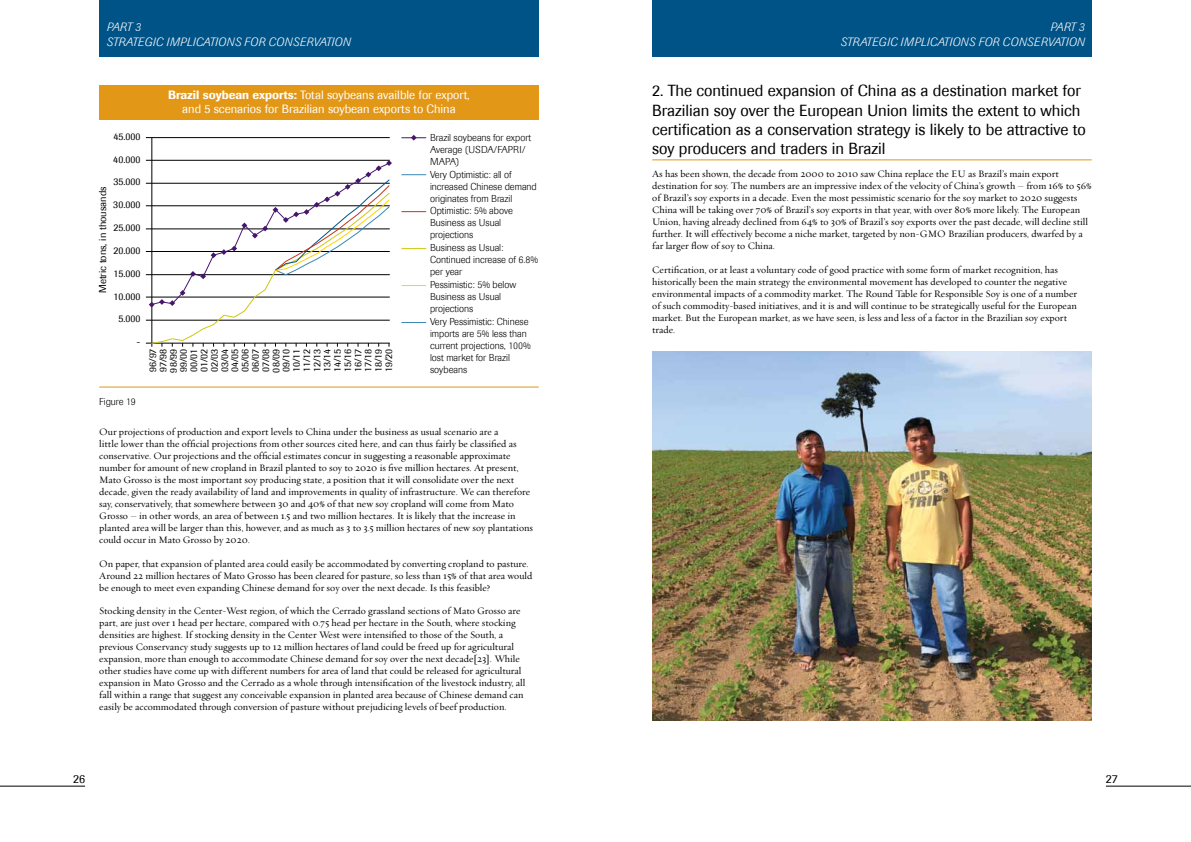
<style>
.page{position:relative;width:1191px;height:842px;background:#fff}
.page>*{position:absolute;margin:0;border:0;box-sizing:border-box;transform-origin:0 0}
.t1{font:16px/19.2px "Imago";color:#000}
.t2{font:12px/14.4px "Imago";color:#fff;text-align:center}
.t3{font:italic 300 12px/14.4px "Imago";letter-spacing:.02em;color:#fff;text-align:right}
.t4{font:12px "Imago";color:#000}
.t5{font:10px/12px "Oakleaf Text";color:#000}
.t6{font:300 10px/12px "Imago";color:#000}
.t7{font:10px/10.3px "Imago";color:#000;text-align:justify}
.s1{font-weight:500}
</style>
<div class="page">
<hr style="left:0;top:786px;width:85px;height:1px;background:#000">
<hr style="left:1106px;top:786px;width:85px;height:1px;background:#000">
<div style="left:652px;top:0;width:439px;height:57px;background:#005387"></div>
<div style="left:99px;top:0;width:440px;height:57px;background:#005387"></div>
<div style="left:99px;top:85px;width:440px;height:34px;background:#e29717"></div>
<hr style="left:99px;top:387px;width:440px;height:1px;background:#e29717">
<hr style="left:146px;top:137px;width:244px;height:1px;background:#000">
<hr style="left:146px;top:160px;width:244px;height:1px;background:#000">
<hr style="left:146px;top:183px;width:244px;height:1px;background:#000">
<hr style="left:146px;top:206px;width:244px;height:1px;background:#000">
<hr style="left:146px;top:229px;width:244px;height:1px;background:#000">
<hr style="left:146px;top:251px;width:244px;height:1px;background:#000">
<hr style="left:146px;top:274px;width:244px;height:1px;background:#000">
<hr style="left:146px;top:297px;width:244px;height:1px;background:#000">
<hr style="left:146px;top:320px;width:244px;height:1px;background:#000">
<hr style="left:146px;top:343px;width:244px;height:1px;background:#000">
<hr style="left:152px;top:138px;width:1px;height:209px;background:#000">
<svg style="left:402px;top:135px;width:24px;height:6px"></svg>
<svg style="left:402px;top:174px;width:24px;height:1px"></svg>
<svg style="left:402px;top:211px;width:24px;height:1px"></svg>
<svg style="left:402px;top:248px;width:24px;height:1px"></svg>
<svg style="left:402px;top:285px;width:24px;height:1px"></svg>
<svg style="left:402px;top:322px;width:24px;height:1px"></svg>
<svg style="left:149px;top:160px;width:243px;height:187px"></svg>
<hr style="left:652px;top:160px;width:439px;height:1px;background:#e29717">
<img style="left:652px;top:351px;width:439px;height:369px">
<p class="t3" style="left:106px;top:20px;width:246px;text-align:left">PART 3<br>STRATEGIC IMPLICATIONS FOR CONSERVATION</p>
<p class="t7" style="left:113px;top:131px;width:29px">45.000</p>
<p class="t7" style="left:113px;top:154px;width:29px">40.000</p>
<p class="t7" style="left:113px;top:177px;width:29px">35.000</p>
<p class="t7" style="left:98px;top:293px;width:108px;rotate:-90deg">Metric tons, in thousands</p>
<p class="t7" style="left:113px;top:200px;width:29px">30.000</p>
<p class="t7" style="left:113px;top:223px;width:29px">25.000</p>
<p class="t7" style="left:113px;top:245px;width:29px">20.000</p>
<p class="t7" style="left:113px;top:268px;width:29px">15.000</p>
<p class="t7" style="left:113px;top:291px;width:29px">10.000</p>
<p class="t7" style="left:118px;top:314px;width:24px">5.000</p>
<p class="t7" style="left:136px;top:337px;width:5px">-</p>
<p class="t6" style="left:99px;top:396px;width:38px">Figure 19</p>
<p class="t2" style="left:168px;top:88px;width:303px"><span class="s1">Brazil soybean exports:</span> Total soybeans availble for export, and 5 scenarios for Brazilian soybean exports to China</p>
<p class="t7" style="left:148px;top:373px;width:25px;rotate:-90deg">96/97<br>97/98<br>98/99<br>99/00<br>00/01<br>01/02<br>02/03<br>03/04<br>04/05<br>05/06<br>06/07<br>07/08<br>08/09<br>09/10<br>10/11<br>11/12<br>12/13<br>13/14<br>14/15<br>15/16<br>16/17<br>17/18<br>18/19<br>19/20</p>
<p class="t6" style="left:430px;top:131px;width:103px">Brazil soybeans for export<br>Average (USDA/FAPRI/<br>MAPA)</p>
<p class="t6" style="left:430px;top:168px;width:108px">Very Optimistic: all of increased Chinese demand originates from Brazil</p>
<p class="t6" style="left:430px;top:205px;width:84px">Optimistic: 5% above<br>Business as Usual projections</p>
<p class="t6" style="left:430px;top:242px;width:110px">Business as Usual:<br>Continued increase of 6.8% per year</p>
<p class="t6" style="left:430px;top:279px;width:88px">Pessimistic: 5% below<br>Business as Usual projections</p>
<p class="t6" style="left:430px;top:316px;width:102px">Very Pessimistic: Chinese imports are 5% less than current projections, 100% lost market for Brazil soybeans</p>
<p class="t5" style="left:99px;top:426px;width:435px">Our projections of production and export levels to China under the business as usual scenario are a<br>little lower than the official projections from other sources cited here, and can thus fairly be classified as conservative. Our projections and the official estimates concur in suggesting a reasonable approximate number for amount of new cropland in Brazil planted to soy to 2020 is five million hectares. At present, Mato Grosso is the most important soy producing state, a position that it will consolidate over the next decade, given the ready availability of land and improvements in quality of infrastructure. We can therefore say, conservatively, that somewhere between 30 and 40% of that new soy cropland will come from Mato Grosso – in other words, an area of between 1.5 and two million hectares. It is likely that the increase in planted area will be larger than this, however, and as much as 3 to 3.5 million hectares of new soy plantations could occur in Mato Grosso by 2020.</p>
<p class="t5" style="left:99px;top:558px;width:434px">On paper, that expansion of planted area could easily be accommodated by converting cropland to pasture.<br>Around 22 million hectares of Mato Grosso has been cleared for pasture, so less than 15% of that area would be enough to meet even expanding Chinese demand for soy over the next decade. Is this feasible?</p>
<p class="t5" style="left:99px;top:605px;width:427px">Stocking density in the Center-West region, of which the Cerrado grassland sections of Mato Grosso are part, are just over 1 head per hectare, compared with 0.75 head per hectare in the South, where stocking densities are highest. If stocking density in the Center West were intensified to those of the South, a previous Conservancy study suggests up to 12 million hectares of land could be freed up for agricultural expansion, more than enough to accommodate Chinese demand for soy over the next decade[23]. While other studies have come up with different numbers for area of land that could be released for agricultural expansion in Mato Grosso and the Cerrado as a whole through intensification of the livestock industry, all fall within a range that suggest any conceivable expansion in planted area because of Chinese demand can easily be accommodated through conversion of pasture without prejudicing levels of beef production.</p>
<p class="t3" style="left:840px;top:20px;width:246px">PART 3<br>STRATEGIC IMPLICATIONS FOR CONSERVATION</p>
<h1 class="t1" style="left:652px;top:81px;width:435px">2. The continued expansion of China as a destination market for Brazilian soy over the European Union limits the extent to which certification as a conservation strategy is likely to be attractive to soy producers and traders in Brazil</h1>
<p class="t5" style="left:652px;top:168px;width:441px">As has been shown, the decade from 2000 to 2010 saw China replace the EU as Brazil’s main export destination for soy. The numbers are an impressive index of the velocity of China’s growth – from 16% to 56% of Brazil’s soy exports in a decade. Even the most pessimistic scenario for the soy market to 2020 suggests China will be taking over 70% of Brazil’s soy exports in that year, with over 80% more likely. The European Union, having already declined from 64% to 30% of Brazil’s soy exports over the past decade, will decline still further. It will effectively become a niche market, targeted by non-GMO Brazilian producers, dwarfed by a far larger flow of soy to China.</p>
<p class="t5" style="left:652px;top:264px;width:426px">Certification, or at least a voluntary code of good practice with some form of market recognition, has historically been the main strategy the environmental movement has developed to counter the negative environmental impacts of a commodity market. The Round Table for Responsible Soy is one of a number of such commodity-based initiatives, and it is and will continue to be strategically useful for the European market. But the European market, as we have seen, is less and less of a factor in the Brazilian soy export trade.</p>
<p class="t4" style="left:73px;top:772px;width:13px">26</p>
<p class="t4" style="left:1106px;top:772px;width:13px">27</p>
</div>
